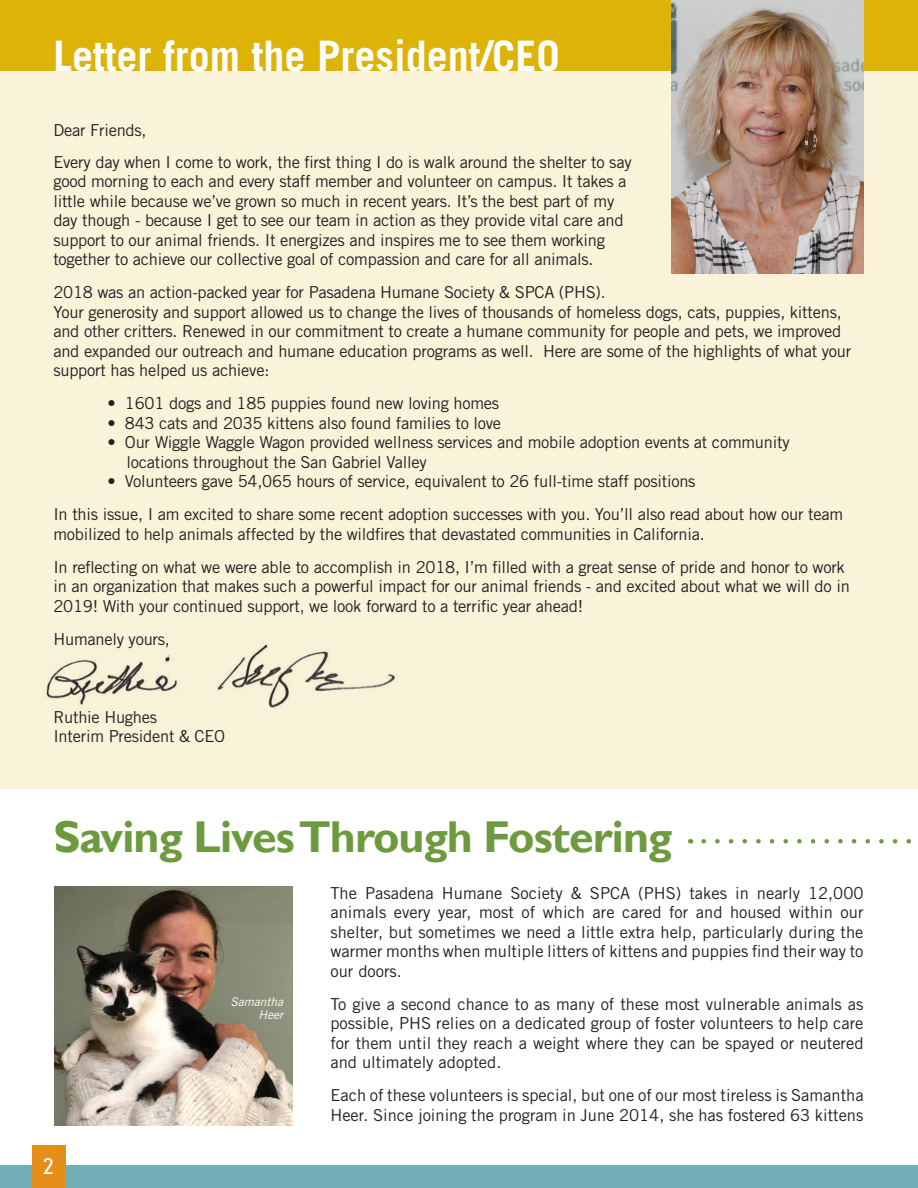
<style>
.page{position:relative;width:918px;height:1188px;background:#fff}
.page>*{position:absolute;margin:0;border:0;box-sizing:border-box;transform-origin:0 0}
.t1{font:700 44.55px "Gill Sans";letter-spacing:-.02em;color:#6e9a3f}
.t2{font:700 42px "Trade Gothic LT Std";color:#fff}
.t3{font:700 22.65px "Champagne&Limousines";color:#fff}
.t4{font:16.5px/19.5px "Trade Gothic LT Std";letter-spacing:-.015em;color:#231f20}
.t5{font:italic 12px/13.5px "Trade Gothic LT Std";color:#fff;text-align:right}
</style>
<div class="page">
<img style="left:54px;top:887px;width:239px;height:238px">
<div style="left:0;top:68px;width:918px;height:721px;background:#faf3da"></div>
<div style="left:0;top:0;width:918px;height:71px;background:#deb308"></div>
<div style="left:0;top:1165px;width:918px;height:23px;background:#72aeb6"></div>
<div style="left:32px;top:1145px;width:34px;height:43px;background:#e58e19"></div>
<img style="left:672px;top:0;width:192px;height:273px">
<img style="left:46px;top:644px;width:349px;height:64px">
<svg style="left:704px;top:839px;width:207px;height:5px"></svg>
<h2 class="t2" style="left:53px;top:30px;width:508px">Letter from the President/CEO</h2>
<p class="t4" style="left:53px;top:114px;width:580px;line-height:32px">Dear Friends,<br>Every day when I come to work, the first thing I do is walk around the shelter to say</p>
<p class="t4" style="left:53px;top:171px;width:575px">good morning to each and every staff member and volunteer on campus. It takes a little while because we’ve grown so much in recent years. It’s the best part of my day though - because I get to see our team in action as they provide vital care and support to our animal friends. It energizes and inspires me to see them working together to achieve our collective goal of compassion and care for all animals.</p>
<p class="t4" style="left:53px;top:282px;width:799px">2018 was an action-packed year for Pasadena Humane Society &amp; SPCA (PHS).<br>Your generosity and support allowed us to change the lives of thousands of homeless dogs, cats, puppies, kittens, and other critters. Renewed in our commitment to create a humane community for people and pets, we improved and expanded our outreach and humane education programs as well. Here are some of the highlights of what your support has helped us achieve:</p>
<p class="t4" style="left:107px;top:393px;width:393px">• 1601 dogs and 185 puppies found new loving homes</p>
<p class="t4" style="left:107px;top:413px;width:395px">• 843 cats and 2035 kittens also found families to love</p>
<p class="t4" style="left:127px;top:432px;width:665px;text-indent:-19px">• Our Wiggle Waggle Wagon provided wellness services and mobile adoption events at community locations throughout the San Gabriel Valley</p>
<p class="t4" style="left:53px;top:465px;width:791px;line-height:33px;text-indent:54px">• Volunteers gave 54,065 hours of service, equivalent to 26 full-time staff positions<br>In this issue, I am excited to share some recent adoption successes with you. You’ll also read about how our team</p>
<p class="t4" style="left:53px;top:517px;width:793px;line-height:33px">mobilized to help animals affected by the wildfires that devastated communities in California.<br>In reflecting on what we were able to accomplish in 2018, I’m filled with a great sense of pride and honor to work</p>
<p class="t4" style="left:53px;top:576px;width:798px">in an organization that makes such a powerful impact for our animal friends - and excited about what we will do in<br>2019! With your continued support, we look forward to a terrific year ahead!</p>
<p class="t4" style="left:53px;top:629px;width:118px">Humanely yours,</p>
<p class="t4" style="left:53px;top:707px;width:173px">Ruthie Hughes<br>Interim President &amp; CEO</p>
<h1 class="t1" style="left:53px;top:810px;width:620px">Saving Lives Through Fostering</h1>
<h3 class="t3" style="left:41px;top:1153px;width:15px">2</h3>
<p class="t5" style="left:231px;top:994px;width:57px">Samantha<br>Heer</p>
<p class="t4" style="left:330px;top:883px;width:535px;text-align:justify">The Pasadena Humane Society &amp; SPCA (PHS) takes in nearly 12,000 animals every year, most of which are cared for and housed within our shelter, but sometimes we need a little extra help, particularly during the warmer months when multiple litters of kittens and puppies find their way to our doors.</p>
<p class="t4" style="left:330px;top:994px;width:535px;text-align:justify">To give a second chance to as many of these most vulnerable animals as possible, PHS relies on a dedicated group of foster volunteers to help care for them until they reach a weight where they can be spayed or neutered and ultimately adopted.</p>
<p class="t4" style="left:330px;top:1085px;width:535px">Each of these volunteers is special, but one of our most tireless is Samantha<br>Heer. Since joining the program in June 2014, she has fostered 63 kittens</p>
</div>
